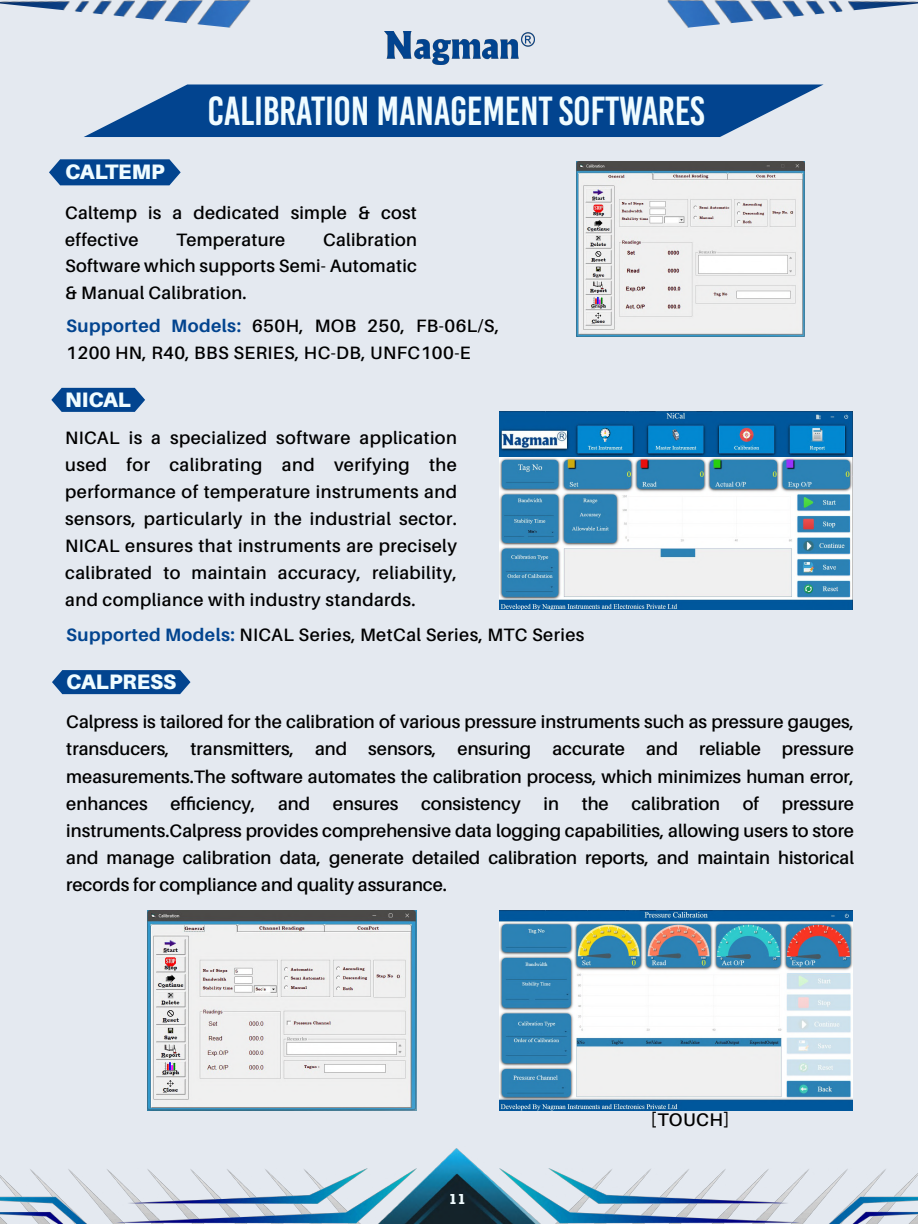
<style>
.page{position:relative;width:918px;height:1224px;background:#fff}
.page>*{position:absolute;margin:0;border:0;box-sizing:border-box;transform-origin:0 0}
.t1{font:40.5px "Bebas Kai";letter-spacing:-.01em;color:#f0fcff}
.t2{font:900 21px "Aileron";color:#f0fcff}
.t3{font:600 18.3px "Aileron";letter-spacing:.025em;color:#000}
.t4{font:600 18px/26.8px "Aileron";letter-spacing:.015em;color:#000;text-align:justify}
.t5{font:700 13.65px "Rockwell Nova";color:#f0fcff}
.s1{font-weight:700;color:#02448f}
</style>
<div class="page">
<div style="left:0;top:0;width:918px;height:1169px;background:#e4e9f0"></div>
<svg style="left:84px;top:84px;width:740px;height:53px;background:#225b9d"></svg>
<img style="left:603px;top:1169px;width:315px;height:55px">
<img style="left:0;top:1169px;width:315px;height:55px">
<img style="left:315px;top:1122px;width:288px;height:102px">
<img style="left:668px;top:0;width:250px;height:29px">
<img style="left:0;top:0;width:250px;height:29px">
<img style="left:384px;top:32px;width:150px;height:32px">
<svg style="left:51px;top:388px;width:94px;height:24px;background:#1b569a"></svg>
<img style="left:499px;top:411px;width:354px;height:199px">
<svg style="left:49px;top:159px;width:132px;height:26px;background:#175398"></svg>
<img style="left:576px;top:161px;width:228px;height:175px">
<svg style="left:52px;top:670px;width:138px;height:24px;background:#125096"></svg>
<img style="left:147px;top:911px;width:270px;height:199px">
<img style="left:499px;top:911px;width:354px;height:199px">
<h1 class="t1" style="left:208px;top:89px;width:499px">CALIBRATION MANAGEMENT SOFTWARES</h1>
<p class="t2" style="left:65px;top:160px;width:101px">CALTEMP</p>
<p class="t4" style="left:65px;top:199px;width:353px">Caltemp is a dedicated simple &amp; cost effective</p>
<p class="t4" style="left:65px;top:226px;width:353px;text-indent:258px">Calibration Software which supports Semi- Automatic &amp; Manual Calibration.</p>
<p class="t4" style="left:66px;top:312px;width:434px"><span class="s1">Supported Models:</span> 650H, MOB 250, FB-06L/S,<br>1200 HN, R40, BBS SERIES, HC-DB, UNFC100-E</p>
<p class="t4" style="left:176px;top:226px;width:111px">Temperature</p>
<p class="t2" style="left:65px;top:387px;width:67px">NICAL</p>
<p class="t4" style="left:65px;top:425px;width:393px">NICAL is a specialized software application used for calibrating and verifying the performance of temperature instruments and sensors, particularly in the industrial sector.<br>NICAL ensures that instruments are precisely calibrated to maintain accuracy, reliability, and compliance with industry standards.</p>
<p class="t4" style="left:66px;top:621px;width:520px"><span class="s1">Supported Models:</span> NICAL Series, MetCal Series, MTC Series</p>
<p class="t2" style="left:66px;top:669px;width:112px">CALPRESS</p>
<p class="t4" style="left:66px;top:709px;width:789px">Calpress is tailored for the calibration of various pressure instruments such as pressure gauges, transducers, transmitters, and sensors, ensuring accurate and reliable pressure measurements.The software automates the calibration process, which minimizes human error, enhances</p>
<p class="t4" style="left:170px;top:790px;width:87px">efficiency,</p>
<p class="t4" style="left:278px;top:790px;width:34px">and</p>
<p class="t4" style="left:333px;top:790px;width:67px">ensures</p>
<p class="t4" style="left:421px;top:790px;width:101px">consistency</p>
<p class="t4" style="left:544px;top:790px;width:17px">in</p>
<p class="t4" style="left:582px;top:790px;width:29px">the</p>
<p class="t4" style="left:631px;top:790px;width:90px">calibration</p>
<p class="t4" style="left:743px;top:790px;width:18px">of</p>
<p class="t4" style="left:66px;top:790px;width:789px;text-indent:716px">pressure instruments.Calpress provides comprehensive data logging capabilities, allowing users to store and manage calibration data, generate detailed calibration reports, and maintain historical records for compliance and quality assurance.</p>
<p class="t5" style="left:449px;top:1190px;width:19px">11</p>
<p class="t3" style="left:651px;top:1109px;width:80px">[TOUCH]</p>
</div>
